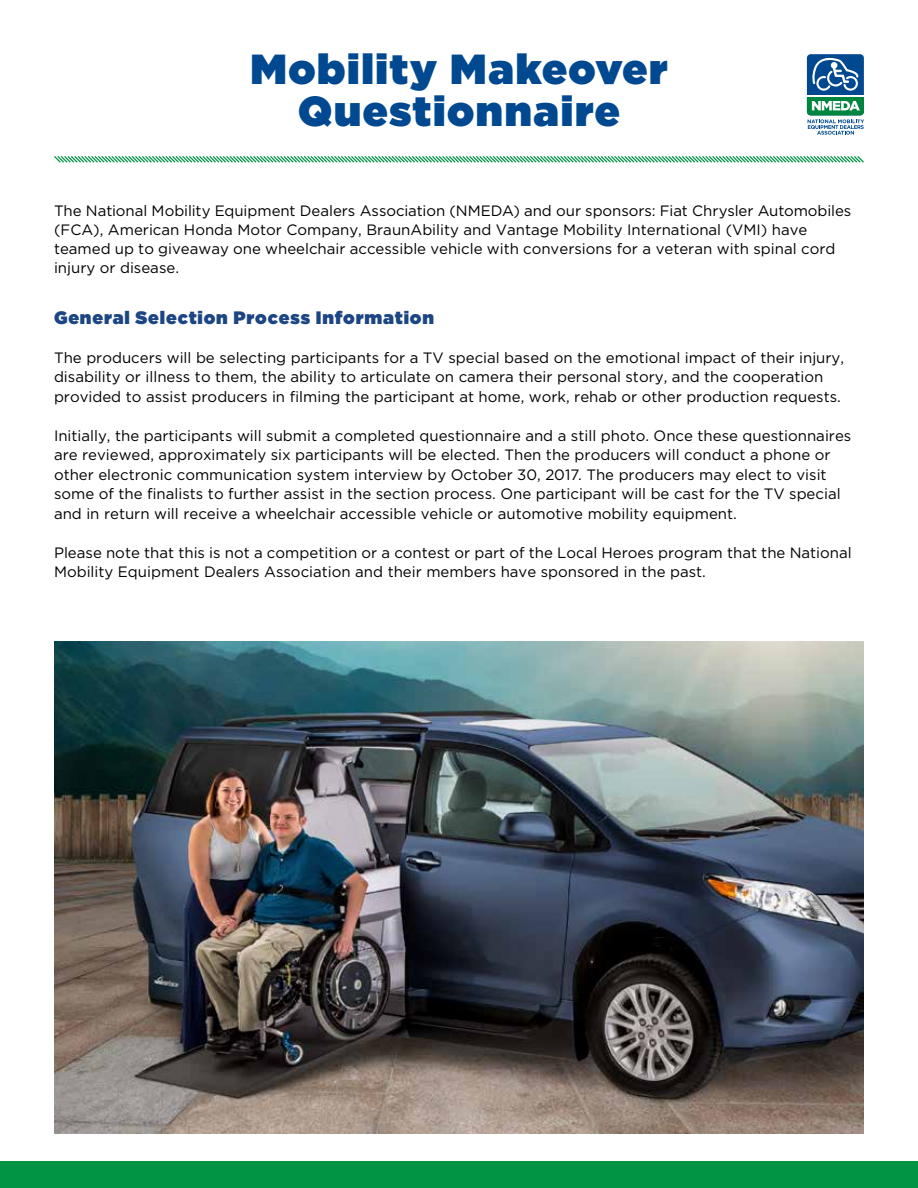
<style>
.page{position:relative;width:918px;height:1188px;background:#fff}
.page>*{position:absolute;margin:0;border:0;box-sizing:border-box;transform-origin:0 0}
.t1{font:900 42px/42px "Gotham";letter-spacing:.035em;color:#004990;text-align:center}
.t2{font:900 18px "Gotham";letter-spacing:.045em;color:#1c4583}
.t3{font:15px/19.5px "Gotham";color:#000}
</style>
<div class="page">
<svg style="left:54px;top:156px;width:810px;height:7px"></svg>
<div style="left:807px;top:54px;width:57px;height:61px;background:#004990;border-radius:4px"></div>
<svg style="left:807px;top:97px;width:57px;height:38px"></svg>
<hr style="left:807px;top:95px;width:57px;height:2px;background:#fff">
<svg style="left:812px;top:57px;width:47px;height:34px"></svg>
<img style="left:54px;top:642px;width:810px;height:492px">
<div style="left:0;top:1161px;width:918px;height:27px;background:#009444"></div>
<h1 class="t1" style="left:250px;top:47px;width:419px">Mobility Makeover<br>Questionnaire</h1>
<p class="t3" style="left:54px;top:200px;width:799px">The National Mobility Equipment Dealers Association (NMEDA) and our sponsors: Fiat Chrysler Automobiles (FCA), American Honda Motor Company, BraunAbility and Vantage Mobility International (VMI) have teamed up to giveaway one wheelchair accessible vehicle with conversions for a veteran with spinal cord injury or disease.</p>
<p class="t2" style="left:54px;top:307px;width:382px">General Selection Process Information</p>
<p class="t3" style="left:54px;top:347px;width:792px">The producers will be selecting participants for a TV special based on the emotional impact of their injury, disability or illness to them, the ability to articulate on camera their personal story, and the cooperation provided to assist producers in filming the participant at home, work, rehab or other production requests.</p>
<p class="t3" style="left:54px;top:425px;width:799px">Initially, the participants will submit a completed questionnaire and a still photo. Once these questionnaires are reviewed, approximately six participants will be elected. Then the producers will conduct a phone or other electronic communication system interview by October 30, 2017. The producers may elect to visit some of the finalists to further assist in the section process. One participant will be cast for the TV special and in return will receive a wheelchair accessible vehicle or automotive mobility equipment.</p>
<p class="t3" style="left:54px;top:542px;width:799px">Please note that this is not a competition or a contest or part of the Local Heroes program that the National<br>Mobility Equipment Dealers Association and their members have sponsored in the past.</p>
</div>
